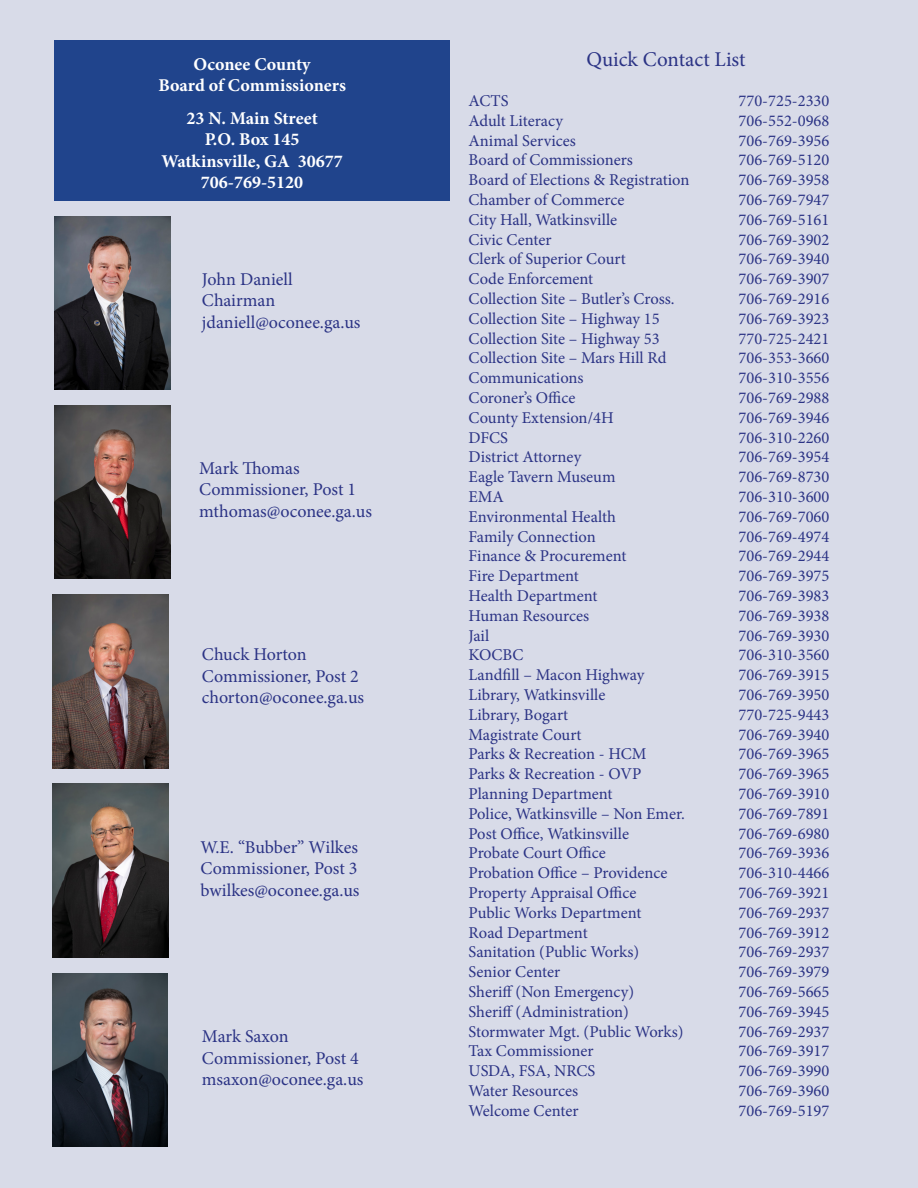
<style>
.page{position:relative;width:918px;height:1188px;background:#d8dbe8}
.page>*{position:absolute;margin:0;border:0;box-sizing:border-box;transform-origin:0 0}
.t1{font:21px "Minion Pro";color:#2b3385}
.t2{font:18px "Minion Pro";letter-spacing:-.005em;color:#2b3385}
.t3{font:700 18px "Minion Pro";color:#fff}
.t4{font:16.5px "Minion Pro";color:#2b3385}
</style>
<div class="page">
<img style="left:54px;top:216px;width:116px;height:174px">
<img style="left:54px;top:405px;width:116px;height:174px">
<img style="left:52px;top:594px;width:116px;height:174px">
<img style="left:52px;top:973px;width:116px;height:174px">
<div style="left:54px;top:41px;width:396px;height:160px;background:#20448c"></div>
<img style="left:52px;top:784px;width:116px;height:174px">
<p class="t3" style="left:194px;top:51px;width:119px">Oconee County</p>
<p class="t3" style="left:158px;top:73px;width:189px">Board of Commissioners</p>
<p class="t3" style="left:186px;top:105px;width:133px">23 N. Main Street</p>
<p class="t3" style="left:205px;top:127px;width:96px">P.O. Box 145</p>
<p class="t3" style="left:162px;top:148px;width:183px">Watkinsville, GA 30677</p>
<p class="t3" style="left:201px;top:170px;width:104px">706-769-5120</p>
<p class="t2" style="left:202px;top:267px;width:92px">John Daniell</p>
<p class="t2" style="left:202px;top:288px;width:75px">Chairman</p>
<p class="t2" style="left:202px;top:310px;width:160px">jdaniell@oconee.ga.us</p>
<p class="t2" style="left:199px;top:456px;width:102px">Mark Thomas</p>
<p class="t2" style="left:199px;top:478px;width:158px">Commissioner, Post 1</p>
<p class="t2" style="left:199px;top:499px;width:174px">mthomas@oconee.ga.us</p>
<p class="t2" style="left:202px;top:642px;width:106px">Chuck Horton</p>
<p class="t2" style="left:202px;top:664px;width:158px">Commissioner, Post 2</p>
<p class="t2" style="left:202px;top:686px;width:164px">chorton@oconee.ga.us</p>
<p class="t2" style="left:201px;top:835px;width:159px">W.E. “Bubber” Wilkes</p>
<p class="t2" style="left:201px;top:856px;width:158px">Commissioner, Post 3</p>
<p class="t2" style="left:201px;top:878px;width:160px">bwilkes@oconee.ga.us</p>
<p class="t2" style="left:202px;top:1024px;width:88px">Mark Saxon</p>
<p class="t2" style="left:202px;top:1046px;width:158px">Commissioner, Post 4</p>
<p class="t2" style="left:202px;top:1067px;width:163px">msaxon@oconee.ga.us</p>
<p class="t1" style="left:586px;top:46px;width:161px">Quick Contact List</p>
<p class="t4" style="left:469px;top:90px;width:42px">ACTS</p>
<p class="t4" style="left:739px;top:90px;width:92px">770-725-2330</p>
<p class="t4" style="left:469px;top:110px;width:96px">Adult Literacy</p>
<p class="t4" style="left:739px;top:110px;width:92px">706-552-0968</p>
<p class="t4" style="left:469px;top:129px;width:109px">Animal Services</p>
<p class="t4" style="left:739px;top:129px;width:92px">706-769-3956</p>
<p class="t4" style="left:469px;top:149px;width:166px">Board of Commissioners</p>
<p class="t4" style="left:739px;top:149px;width:92px">706-769-5120</p>
<p class="t4" style="left:469px;top:169px;width:222px">Board of Elections &amp; Registration</p>
<p class="t4" style="left:739px;top:169px;width:92px">706-769-3958</p>
<p class="t4" style="left:469px;top:189px;width:157px">Chamber of Commerce</p>
<p class="t4" style="left:739px;top:189px;width:92px">706-769-7947</p>
<p class="t4" style="left:469px;top:209px;width:150px">City Hall, Watkinsville</p>
<p class="t4" style="left:739px;top:209px;width:92px">706-769-5161</p>
<p class="t4" style="left:469px;top:228px;width:85px">Civic Center</p>
<p class="t4" style="left:739px;top:228px;width:92px">706-769-3902</p>
<p class="t4" style="left:469px;top:248px;width:159px">Clerk of Superior Court</p>
<p class="t4" style="left:739px;top:248px;width:92px">706-769-3940</p>
<p class="t4" style="left:469px;top:268px;width:126px">Code Enforcement</p>
<p class="t4" style="left:739px;top:268px;width:92px">706-769-3907</p>
<p class="t4" style="left:469px;top:288px;width:208px">Collection Site – Butler’s Cross.</p>
<p class="t4" style="left:739px;top:288px;width:92px">706-769-2916</p>
<p class="t4" style="left:469px;top:308px;width:193px">Collection Site – Highway 15</p>
<p class="t4" style="left:739px;top:308px;width:92px">706-769-3923</p>
<p class="t4" style="left:469px;top:327px;width:193px">Collection Site – Highway 53</p>
<p class="t4" style="left:739px;top:327px;width:92px">770-725-2421</p>
<p class="t4" style="left:469px;top:347px;width:200px">Collection Site – Mars Hill Rd</p>
<p class="t4" style="left:739px;top:347px;width:92px">706-353-3660</p>
<p class="t4" style="left:469px;top:367px;width:117px">Communications</p>
<p class="t4" style="left:739px;top:367px;width:92px">706-310-3556</p>
<p class="t4" style="left:469px;top:387px;width:108px">Coroner’s Office</p>
<p class="t4" style="left:739px;top:387px;width:92px">706-769-2988</p>
<p class="t4" style="left:469px;top:407px;width:147px">County Extension/4H</p>
<p class="t4" style="left:739px;top:407px;width:92px">706-769-3946</p>
<p class="t4" style="left:469px;top:426px;width:41px">DFCS</p>
<p class="t4" style="left:739px;top:426px;width:92px">706-310-2260</p>
<p class="t4" style="left:469px;top:446px;width:114px">District Attorney</p>
<p class="t4" style="left:739px;top:446px;width:92px">706-769-3954</p>
<p class="t4" style="left:469px;top:466px;width:148px">Eagle Tavern Museum</p>
<p class="t4" style="left:739px;top:466px;width:92px">706-769-8730</p>
<p class="t4" style="left:469px;top:486px;width:37px">EMA</p>
<p class="t4" style="left:739px;top:486px;width:92px">706-310-3600</p>
<p class="t4" style="left:469px;top:506px;width:149px">Environmental Health</p>
<p class="t4" style="left:739px;top:506px;width:92px">706-769-7060</p>
<p class="t4" style="left:469px;top:525px;width:129px">Family Connection</p>
<p class="t4" style="left:739px;top:525px;width:92px">706-769-4974</p>
<p class="t4" style="left:469px;top:545px;width:159px">Finance &amp; Procurement</p>
<p class="t4" style="left:739px;top:545px;width:92px">706-769-2944</p>
<p class="t4" style="left:469px;top:565px;width:112px">Fire Department</p>
<p class="t4" style="left:739px;top:565px;width:92px">706-769-3975</p>
<p class="t4" style="left:469px;top:585px;width:130px">Health Department</p>
<p class="t4" style="left:739px;top:585px;width:92px">706-769-3983</p>
<p class="t4" style="left:469px;top:605px;width:122px">Human Resources</p>
<p class="t4" style="left:739px;top:605px;width:92px">706-769-3938</p>
<p class="t4" style="left:469px;top:624px;width:22px">Jail</p>
<p class="t4" style="left:739px;top:624px;width:92px">706-769-3930</p>
<p class="t4" style="left:469px;top:644px;width:57px">KOCBC</p>
<p class="t4" style="left:739px;top:644px;width:92px">706-310-3560</p>
<p class="t4" style="left:469px;top:664px;width:177px">Landfill – Macon Highway</p>
<p class="t4" style="left:739px;top:664px;width:92px">706-769-3915</p>
<p class="t4" style="left:469px;top:684px;width:138px">Library, Watkinsville</p>
<p class="t4" style="left:739px;top:684px;width:92px">706-769-3950</p>
<p class="t4" style="left:469px;top:704px;width:101px">Library, Bogart</p>
<p class="t4" style="left:739px;top:704px;width:92px">770-725-9443</p>
<p class="t4" style="left:469px;top:723px;width:115px">Magistrate Court</p>
<p class="t4" style="left:739px;top:723px;width:92px">706-769-3940</p>
<p class="t4" style="left:469px;top:743px;width:180px">Parks &amp; Recreation - HCM</p>
<p class="t4" style="left:739px;top:743px;width:92px">706-769-3965</p>
<p class="t4" style="left:469px;top:763px;width:174px">Parks &amp; Recreation - OVP</p>
<p class="t4" style="left:739px;top:763px;width:92px">706-769-3965</p>
<p class="t4" style="left:469px;top:783px;width:146px">Planning Department</p>
<p class="t4" style="left:739px;top:783px;width:92px">706-769-3910</p>
<p class="t4" style="left:469px;top:803px;width:218px">Police, Watkinsville – Non Emer.</p>
<p class="t4" style="left:739px;top:803px;width:92px">706-769-7891</p>
<p class="t4" style="left:469px;top:822px;width:162px">Post Office, Watkinsville</p>
<p class="t4" style="left:739px;top:822px;width:92px">706-769-6980</p>
<p class="t4" style="left:469px;top:842px;width:139px">Probate Court Office</p>
<p class="t4" style="left:739px;top:842px;width:92px">706-769-3936</p>
<p class="t4" style="left:469px;top:862px;width:200px">Probation Office – Providence</p>
<p class="t4" style="left:739px;top:862px;width:92px">706-310-4466</p>
<p class="t4" style="left:469px;top:882px;width:169px">Property Appraisal Office</p>
<p class="t4" style="left:739px;top:882px;width:92px">706-769-3921</p>
<p class="t4" style="left:469px;top:902px;width:174px">Public Works Department</p>
<p class="t4" style="left:739px;top:902px;width:92px">706-769-2937</p>
<p class="t4" style="left:469px;top:921px;width:121px">Road Department</p>
<p class="t4" style="left:739px;top:921px;width:92px">706-769-3912</p>
<p class="t4" style="left:469px;top:941px;width:172px">Sanitation (Public Works)</p>
<p class="t4" style="left:739px;top:941px;width:92px">706-769-2937</p>
<p class="t4" style="left:469px;top:961px;width:93px">Senior Center</p>
<p class="t4" style="left:739px;top:961px;width:92px">706-769-3979</p>
<p class="t4" style="left:469px;top:981px;width:167px">Sheriff (Non Emergency)</p>
<p class="t4" style="left:739px;top:981px;width:92px">706-769-5665</p>
<p class="t4" style="left:469px;top:1001px;width:162px">Sheriff (Administration)</p>
<p class="t4" style="left:739px;top:1001px;width:92px">706-769-3945</p>
<p class="t4" style="left:469px;top:1020px;width:217px">Stormwater Mgt. (Public Works)</p>
<p class="t4" style="left:739px;top:1020px;width:92px">706-769-2937</p>
<p class="t4" style="left:469px;top:1040px;width:127px">Tax Commissioner</p>
<p class="t4" style="left:739px;top:1040px;width:92px">706-769-3917</p>
<p class="t4" style="left:469px;top:1060px;width:128px">USDA, FSA, NRCS</p>
<p class="t4" style="left:739px;top:1060px;width:92px">706-769-3990</p>
<p class="t4" style="left:469px;top:1080px;width:111px">Water Resources</p>
<p class="t4" style="left:739px;top:1080px;width:92px">706-769-3960</p>
<p class="t4" style="left:469px;top:1100px;width:111px">Welcome Center</p>
<p class="t4" style="left:739px;top:1100px;width:92px">706-769-5197</p>
</div>
